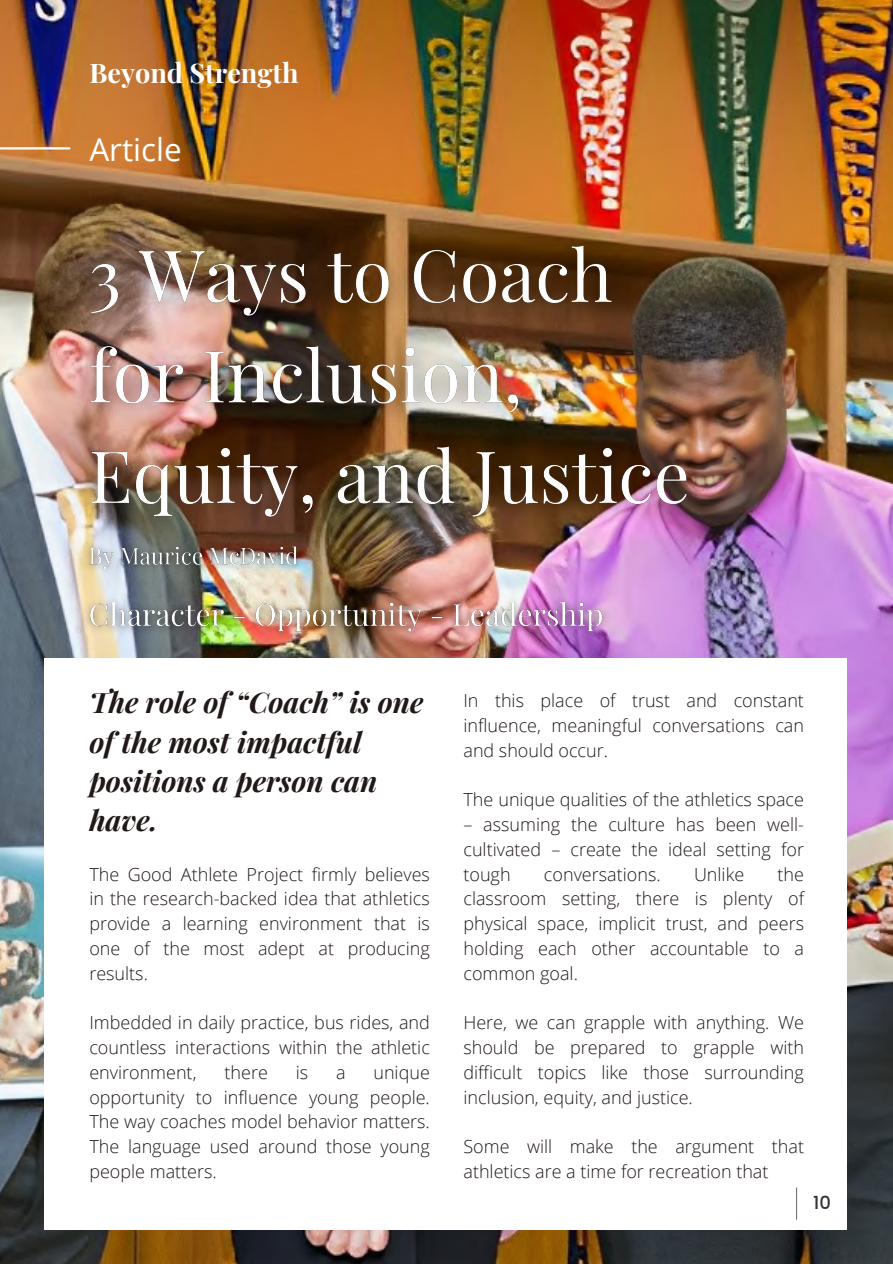
<style>
.page{position:relative;width:893px;height:1264px;background:#fff}
.page>*{position:absolute;margin:0;border:0;box-sizing:border-box;transform-origin:0 0}
.t1{font:31.5px "Open Sans";color:#fff}
.t2{font:italic 700 28.5px/39.3px "Playfair Display";color:#201917}
.t3{font:700 27px "Playfair Display";color:#fff}
.t4{font:300 18px/24.8px "Open Sans";color:#201917;text-align:justify}
.t5{font:500 18px "Poppins";color:#343434}
</style>
<div class="page">
<img style="left:0;top:0;width:892px;height:1263px">
<hr style="left:0;top:147px;width:69px;height:2px;background:#fff">
<div style="left:44px;top:657px;width:802px;height:572px;background:#fff"></div>
<img style="left:59px;top:215px;width:659px;height:337px">
<img style="left:77px;top:588px;width:539px;height:59px">
<img style="left:79px;top:536px;width:230px;height:44px">
<hr style="left:796px;top:1187px;width:1px;height:32px;background:#737373">
<p class="t3" style="left:89px;top:54px;width:210px">Beyond Strength</p>
<p class="t1" style="left:89px;top:127px;width:94px">Article</p>
<p class="t2" style="left:89px;top:681px;width:335px">The role of “Coach” is one of the most impactful positions a person can have.</p>
<p class="t4" style="left:89px;top:861px;width:342px">The Good Athlete Project firmly believes in the research-backed idea that athletics provide a learning environment that is one of the most adept at producing results.</p>
<p class="t4" style="left:89px;top:1009px;width:342px">Imbedded in daily practice, bus rides, and countless interactions within the athletic environment,</p>
<p class="t4" style="left:224px;top:1059px;width:45px">there</p>
<p class="t4" style="left:296px;top:1059px;width:14px">is</p>
<p class="t4" style="left:336px;top:1059px;width:11px">a</p>
<p class="t4" style="left:89px;top:1059px;width:342px;text-indent:284px">unique opportunity to influence young people.<br>The way coaches model behavior matters.<br>The language used around those young people matters.</p>
<p class="t4" style="left:463px;top:688px;width:342px">In this place of trust and constant influence, meaningful conversations can and should occur.</p>
<p class="t4" style="left:463px;top:787px;width:342px">The unique qualities of the athletics space</p>
<p class="t4" style="left:463px;top:811px;width:342px">– assuming the culture has been well&shy;cultivated – create the ideal setting for tough</p>
<p class="t4" style="left:463px;top:861px;width:342px;text-indent:314px">the classroom setting, there is plenty of physical space, implicit trust, and peers holding each other accountable to a common goal.</p>
<p class="t4" style="left:463px;top:1009px;width:342px">Here, we can grapple with anything. We should be prepared to grapple with difficult topics like those surrounding inclusion, equity, and justice.</p>
<p class="t4" style="left:463px;top:1133px;width:342px">Some will make the argument that athletics are a time for recreation that</p>
<p class="t4" style="left:544px;top:861px;width:118px">conversations.</p>
<p class="t4" style="left:694px;top:861px;width:52px">Unlike</p>
<p class="t5" style="left:813px;top:1190px;width:19px">10</p>
</div>
